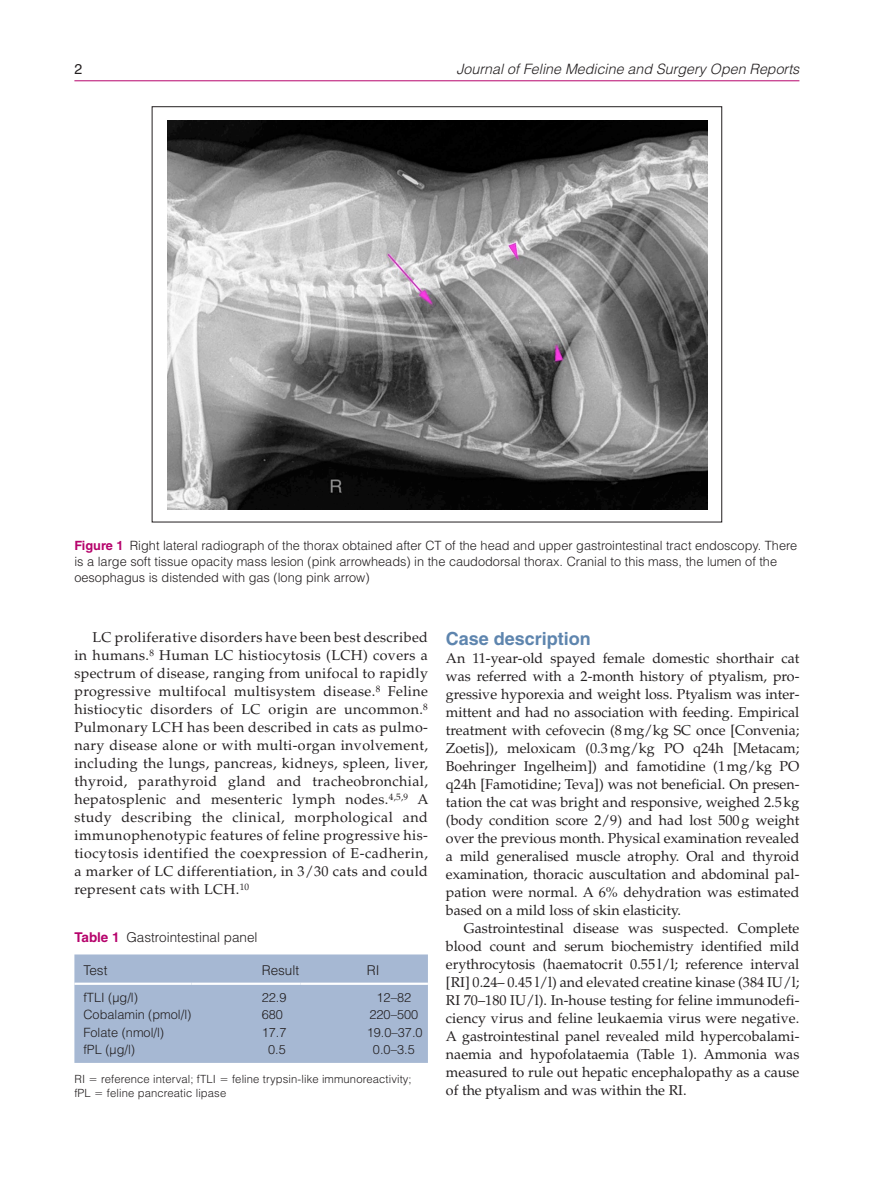
<style>
.page{position:relative;width:893px;height:1191px;background:#fff}
.page>*{position:absolute;margin:0;border:0;box-sizing:border-box;transform-origin:0 0}
.t1{font:700 18px "Helvetica LT Std";color:#5e85ae}
.t2{font:14.25px/18px "Palatino LT Std";color:#231f20;text-align:justify}
.t3{font:italic 300 14.25px "Helvetica LT Std";color:#231f20}
.t4{font:14.25px "Helvetica LT Std";color:#231f20}
.t5{font:300 13.5px "Helvetica LT Std";color:#231f20}
.t6{font:300 12.75px/15.8px "Helvetica LT Std";color:#231f20}
.t7{font:300 11.25px "Helvetica LT Std";letter-spacing:.01em;color:#231f20}
.s1{font-weight:700;color:#b6036c}
</style>
<div class="page">
<hr style="left:74px;top:80px;width:725px;height:1px;background:#b6036c">
<div style="left:74px;top:954px;width:354px;height:109px;background:#a6b8d3"></div>
<hr style="left:74px;top:982px;width:117px;height:3px;background:#fff">
<hr style="left:191px;top:982px;width:110px;height:3px;background:#fff">
<hr style="left:301px;top:982px;width:127px;height:3px;background:#fff">
<img style="left:168px;top:120px;width:540px;height:390px">
<p class="t4" style="left:74px;top:61px;width:9px">2</p>
<p class="t3" style="left:456px;top:60px;width:344px">Journal of Feline Medicine and Surgery Open Reports</p>
<p class="t6" style="left:74px;top:537px;width:724px"><span class="s1">Figure 1</span> Right lateral radiograph of the thorax obtained after CT of the head and upper gastrointestinal tract endoscopy. There is a large soft tissue opacity mass lesion (pink arrowheads) in the caudodorsal thorax. Cranial to this mass, the lumen of the oesophagus is distended with gas (long pink arrow)</p>
<p class="t2" style="left:74px;top:628px;width:356px;text-indent:18px">LC proliferative disorders have been best described in humans.<sup>8</sup> Human LC histiocytosis (LCH) covers a spectrum of disease, ranging from unifocal to rapidly progressive multifocal multisystem disease.<sup>8</sup> Feline histiocytic disorders of LC origin are uncommon.<sup>8<br></sup>Pulmonary LCH has been described in cats as pulmo&shy;nary disease alone or with multi-organ involvement, including the lungs, pancreas, kidneys, spleen, liver, thyroid, parathyroid gland and tracheobronchial, hepatosplenic and mesenteric lymph nodes.<sup>4,5,9</sup> A study describing the clinical, morphological and immunophenotypic features of feline progressive his&shy;tiocytosis identified the coexpression of E-cadherin, a marker of LC differentiation, in 3/30 cats and could represent cats with LCH.<sup>10</sup></p>
<p class="t1" style="left:446px;top:627px;width:146px">Case description</p>
<p class="t2" style="left:446px;top:649px;width:355px">An 11-year-old spayed female domestic shorthair cat was referred with a 2-month history of ptyalism, pro&shy;gressive hyporexia and weight loss. Ptyalism was inter&shy;mittent and had no association with feeding. Empirical treatment with cefovecin (8mg/kg SC once [Convenia; Zoetis]), meloxicam (0.3mg/kg PO q24h [Metacam; Boehringer Ingelheim]) and famotidine (1mg/kg PO q24h [Famotidine; Teva]) was not beneficial. On presen&shy;tation the cat was bright and responsive, weighed 2.5kg (body condition score 2/9) and had lost 500g weight over the previous month. Physical examination revealed a mild generalised muscle atrophy. Oral and thyroid examination, thoracic auscultation and abdominal pal&shy;pation were normal. A 6% dehydration was estimated based on a mild loss of skin elasticity.</p>
<p class="t2" style="left:446px;top:919px;width:355px;text-indent:18px">Gastrointestinal disease was suspected. Complete blood count and serum biochemistry identified mild erythrocytosis (haematocrit 0.55 l/l; reference interval [RI] 0.24– 0.45 l/l) and elevated creatine kinase (384 IU/l; RI 70–180 IU/l). In-house testing for feline immunodefi&shy;ciency virus and feline leukaemia virus were negative.<br>A gastrointestinal panel revealed mild hypercobalami&shy;naemia and hypofolataemia (Table 1). Ammonia was measured to rule out hepatic encephalopathy as a cause of the ptyalism and was within the RI.</p>
<p class="t5" style="left:74px;top:929px;width:185px"><span class="s1">Table 1</span> Gastrointestinal panel</p>
<p class="t5" style="left:83px;top:961px;width:26px">Test</p>
<p class="t5" style="left:262px;top:961px;width:39px">Result</p>
<p class="t5" style="left:367px;top:961px;width:14px">RI</p>
<p class="t6" style="left:83px;top:989px;width:56px">fTLI (µg/l)</p>
<p class="t6" style="left:262px;top:989px;width:26px">22.9</p>
<p class="t6" style="left:376px;top:989px;width:36px">12–82</p>
<p class="t6" style="left:83px;top:1006px;width:110px">Cobalamin (pmol/l)</p>
<p class="t6" style="left:262px;top:1006px;width:23px">680</p>
<p class="t6" style="left:369px;top:1006px;width:50px">220–500</p>
<p class="t6" style="left:83px;top:1024px;width:82px">Folate (nmol/l)</p>
<p class="t6" style="left:262px;top:1024px;width:26px">17.7</p>
<p class="t6" style="left:367px;top:1024px;width:57px">19.0–37.0</p>
<p class="t6" style="left:83px;top:1041px;width:53px">fPL (µg/l)</p>
<p class="t6" style="left:268px;top:1041px;width:19px">0.5</p>
<p class="t6" style="left:373px;top:1041px;width:43px">0.0–3.5</p>
<p class="t7" style="left:74px;top:1072px;width:12px">RI</p>
<p class="t7" style="left:101px;top:1072px;width:116px">reference interval; fTLI</p>
<p class="t7" style="left:232px;top:1072px;width:181px">feline trypsin-like immunoreactivity;</p>
<p class="t7" style="left:74px;top:1086px;width:18px">fPL</p>
<p class="t7" style="left:107px;top:1086px;width:121px">feline pancreatic lipase</p>
</div>
